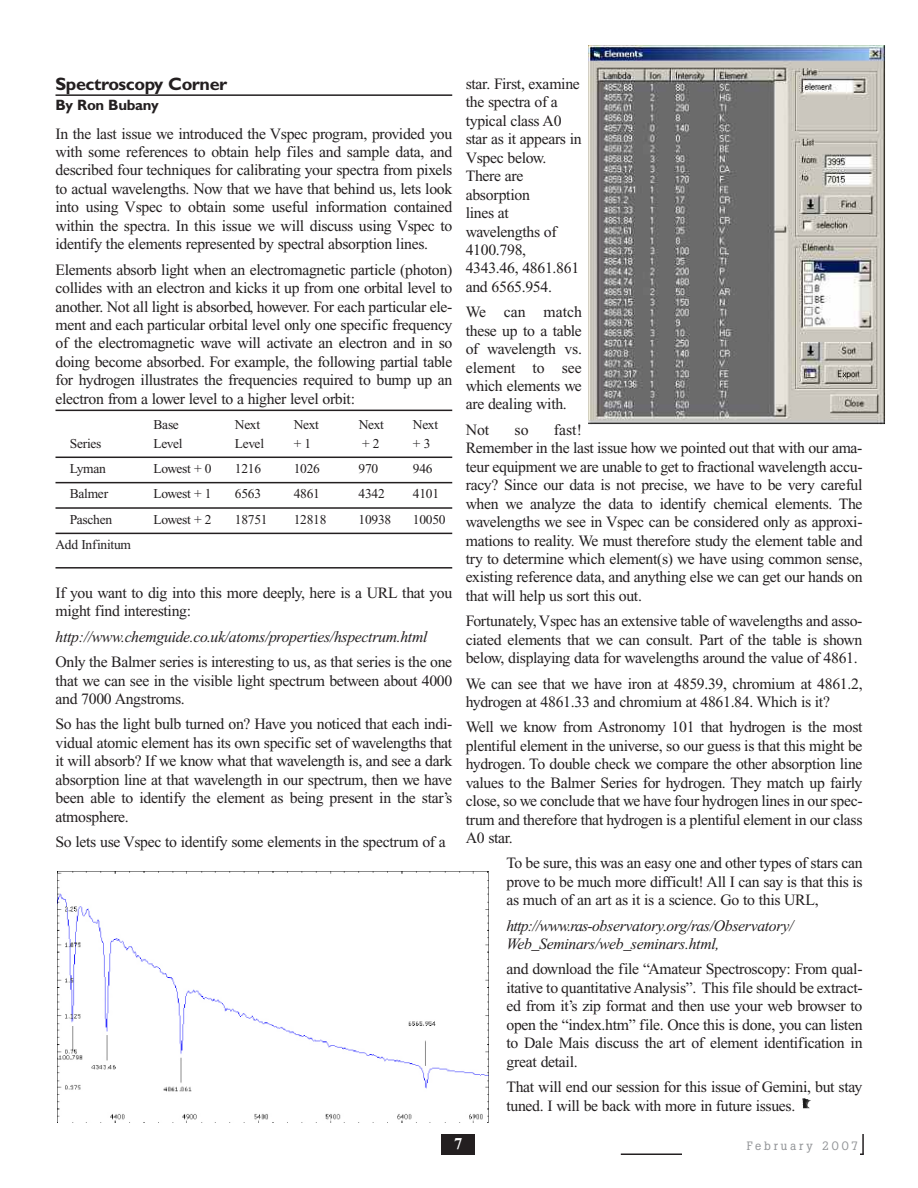
<style>
.page{position:relative;width:918px;height:1188px;background:#fff}
.page>*{position:absolute;margin:0;border:0;box-sizing:border-box;transform-origin:0 0}
.t1{font:700 18px "Gill Sans";letter-spacing:-.02em;color:#231f20}
.t2{font:700 16.5px "Times New Roman";color:#fff}
.t3{font:15.75px/18.5px "Times New Roman";letter-spacing:-.02em;color:#231f20;text-align:justify}
.t4{font:italic 15.75px/18.5px "Times New Roman";letter-spacing:-.02em;color:#231f20}
.t5{font:700 15px "Gill Sans";letter-spacing:-.02em;color:#231f20}
.t6{font:13.5px "Times New Roman";letter-spacing:-.02em;color:#231f20}
.t7{font:12px "Boton";letter-spacing:.235em;color:#939598}
</style>
<div class="page">
<hr style="left:621px;top:1154px;width:243px;height:1px;background:#231f20">
<hr style="left:862px;top:1134px;width:2px;height:20px;background:#231f20">
<div style="left:441px;top:1134px;width:34px;height:20px;background:#231f20"></div>
<div style="left:682px;top:1140px;width:178px;height:20px;background:#fff"></div>
<hr style="left:56px;top:94px;width:396px;height:2px;background:#231f20">
<hr style="left:56px;top:410px;width:396px;height:1px;background:#231f20">
<hr style="left:56px;top:457px;width:396px;height:1px;background:#231f20">
<hr style="left:56px;top:482px;width:396px;height:1px;background:#231f20">
<hr style="left:56px;top:507px;width:396px;height:2px;background:#231f20">
<hr style="left:56px;top:533px;width:396px;height:1px;background:#231f20">
<hr style="left:56px;top:567px;width:396px;height:2px;background:#231f20">
<svg style="left:802px;top:1098px;width:9px;height:10px"></svg>
<img style="left:58px;top:872px;width:431px;height:250px">
<img style="left:588px;top:46px;width:298px;height:379px">
<p class="t1" style="left:56px;top:77px;width:173px">Spectroscopy Corner</p>
<p class="t5" style="left:56px;top:99px;width:105px">By Ron Bubany</p>
<p class="t3" style="left:56px;top:126px;width:398px">In the last issue we introduced the Vspec program, provided you with some references to obtain help files and sample data, and described four techniques for calibrating your spectra from pixels to actual wavelengths. Now that we have that behind us, lets look into using Vspec to obtain some useful information contained within the spectra. In this issue we will discuss using Vspec to identify the elements represented by spectral absorption lines.</p>
<p class="t3" style="left:56px;top:262px;width:398px">Elements absorb light when an electromagnetic particle (photon) collides with an electron and kicks it up from one orbital level to another. Not all light is absorbed, however. For each particular ele&shy;ment and each particular orbital level only one specific frequency of the electromagnetic wave will activate an electron and in so doing become absorbed. For example, the following partial table for hydrogen illustrates the frequencies required to bump up an electron from a lower level to a higher level orbit:</p>
<p class="t6" style="left:154px;top:420px;width:27px">Base</p>
<p class="t6" style="left:235px;top:420px;width:27px">Next</p>
<p class="t6" style="left:294px;top:420px;width:27px">Next</p>
<p class="t6" style="left:359px;top:420px;width:27px">Next</p>
<p class="t6" style="left:413px;top:420px;width:27px">Next</p>
<p class="t6" style="left:70px;top:438px;width:33px">Series</p>
<p class="t6" style="left:154px;top:438px;width:31px">Level</p>
<p class="t6" style="left:235px;top:438px;width:31px">Level</p>
<p class="t6" style="left:294px;top:438px;width:19px">+ 1</p>
<p class="t6" style="left:362px;top:438px;width:19px">+ 2</p>
<p class="t6" style="left:413px;top:438px;width:19px">+ 3</p>
<p class="t6" style="left:70px;top:464px;width:38px">Lyman</p>
<p class="t6" style="left:154px;top:464px;width:60px">Lowest + 0</p>
<p class="t6" style="left:235px;top:464px;width:28px">1216</p>
<p class="t6" style="left:294px;top:464px;width:28px">1026</p>
<p class="t6" style="left:359px;top:464px;width:21px">970</p>
<p class="t6" style="left:413px;top:464px;width:21px">946</p>
<p class="t6" style="left:70px;top:489px;width:40px">Balmer</p>
<p class="t6" style="left:154px;top:489px;width:60px">Lowest + 1</p>
<p class="t6" style="left:235px;top:489px;width:28px">6563</p>
<p class="t6" style="left:294px;top:489px;width:28px">4861</p>
<p class="t6" style="left:359px;top:489px;width:28px">4342</p>
<p class="t6" style="left:413px;top:489px;width:28px">4101</p>
<p class="t6" style="left:70px;top:514px;width:44px">Paschen</p>
<p class="t6" style="left:154px;top:514px;width:60px">Lowest + 2</p>
<p class="t6" style="left:235px;top:514px;width:34px">18751</p>
<p class="t6" style="left:294px;top:514px;width:34px">12818</p>
<p class="t6" style="left:359px;top:514px;width:34px">10938</p>
<p class="t6" style="left:413px;top:514px;width:34px">10050</p>
<p class="t6" style="left:56px;top:540px;width:77px">Add Infinitum</p>
<p class="t3" style="left:55px;top:585px;width:398px">If you want to dig into this more deeply, here is a URL that you might find interesting:</p>
<p class="t4" style="left:56px;top:629px;width:373px">http://www.chemguide.co.uk/atoms/properties/hspectrum.html</p>
<p class="t3" style="left:56px;top:654px;width:398px">Only the Balmer series is interesting to us, as that series is the one that we can see in the visible light spectrum between about 4000 and 7000 Angstroms.</p>
<p class="t3" style="left:56px;top:716px;width:398px">So has the light bulb turned on? Have you noticed that each indi&shy;vidual atomic element has its own specific set of wavelengths that it will absorb? If we know what that wavelength is, and see a dark absorption line at that wavelength in our spectrum, then we have been able to identify the element as being present in the star’s atmosphere.</p>
<p class="t3" style="left:56px;top:834px;width:392px">So lets use Vspec to identify some elements in the spectrum of a</p>
<p class="t3" style="left:466px;top:76px;width:117px;text-align:left">star. First, examine the spectra of a typical class A0 star as it appears in<br>Vspec below.<br>There are absorption<br>lines at wavelengths of<br>4100.798,<br>4343.46, 4861.861 and 6565.954.</p>
<p class="t3" style="left:466px;top:304px;width:118px">We can match these up to a table of wavelength vs. element to see which elements we are dealing with.</p>
<p class="t3" style="left:466px;top:422px;width:25px">Not</p>
<p class="t3" style="left:515px;top:422px;width:16px">so</p>
<p class="t3" style="left:466px;top:422px;width:398px;text-align:left;text-indent:88px">fast!<br>Remember in the last issue how we pointed out that with our ama&shy;teur equipment we are unable to get to fractional wavelength accu&shy;racy? Since our data is not precise, we have to be very careful when we analyze the data to identify chemical elements. The wavelengths we see in Vspec can be considered only as approxi&shy;mations to reality. We must therefore study the element table and try to determine which element(s) we have using common sense, existing reference data, and anything else we can get our hands on that will help us sort this out.</p>
<p class="t3" style="left:466px;top:613px;width:398px">Fortunately, Vspec has an extensive table of wavelengths and asso&shy;ciated elements that we can consult. Part of the table is shown below, displaying data for wavelengths around the value of 4861.</p>
<p class="t3" style="left:466px;top:676px;width:398px">We can see that we have iron at 4859.39, chromium at 4861.2, hydrogen at 4861.33 and chromium at 4861.84. Which is it?</p>
<p class="t3" style="left:466px;top:719px;width:398px">Well we know from Astronomy 101 that hydrogen is the most plentiful element in the universe, so our guess is that this might be hydrogen. To double check we compare the other absorption line values to the Balmer Series for hydrogen. They match up fairly close, so we conclude that we have four hydrogen lines in our spec&shy;trum and therefore that hydrogen is a plentiful element in our class A0 star.</p>
<p class="t3" style="left:506px;top:855px;width:358px">To be sure, this was an easy one and other types of stars can prove to be much more difficult! All I can say is that this is as much of an art as it is a science. Go to this URL,</p>
<p class="t4" style="left:506px;top:918px;width:288px">http://www.ras-observatory.org/ras/Observatory/<br>Web_Seminars/web_seminars.html,</p>
<p class="t3" style="left:506px;top:961px;width:358px">and download the file “Amateur Spectroscopy: From qual&shy;itative to quantitative Analysis”. This file should be extract&shy;ed from it’s zip format and then use your web browser to open the “index.htm” file. Once this is done, you can listen to Dale Mais discuss the art of element identification in great detail.</p>
<p class="t3" style="left:506px;top:1079px;width:358px">That will end our session for this issue of Gemini, but stay tuned. I will be back with more in future issues.</p>
<p class="t2" style="left:454px;top:1138px;width:10px">7</p>
<p class="t7" style="left:747px;top:1141px;width:113px">February 2007</p>
</div>
